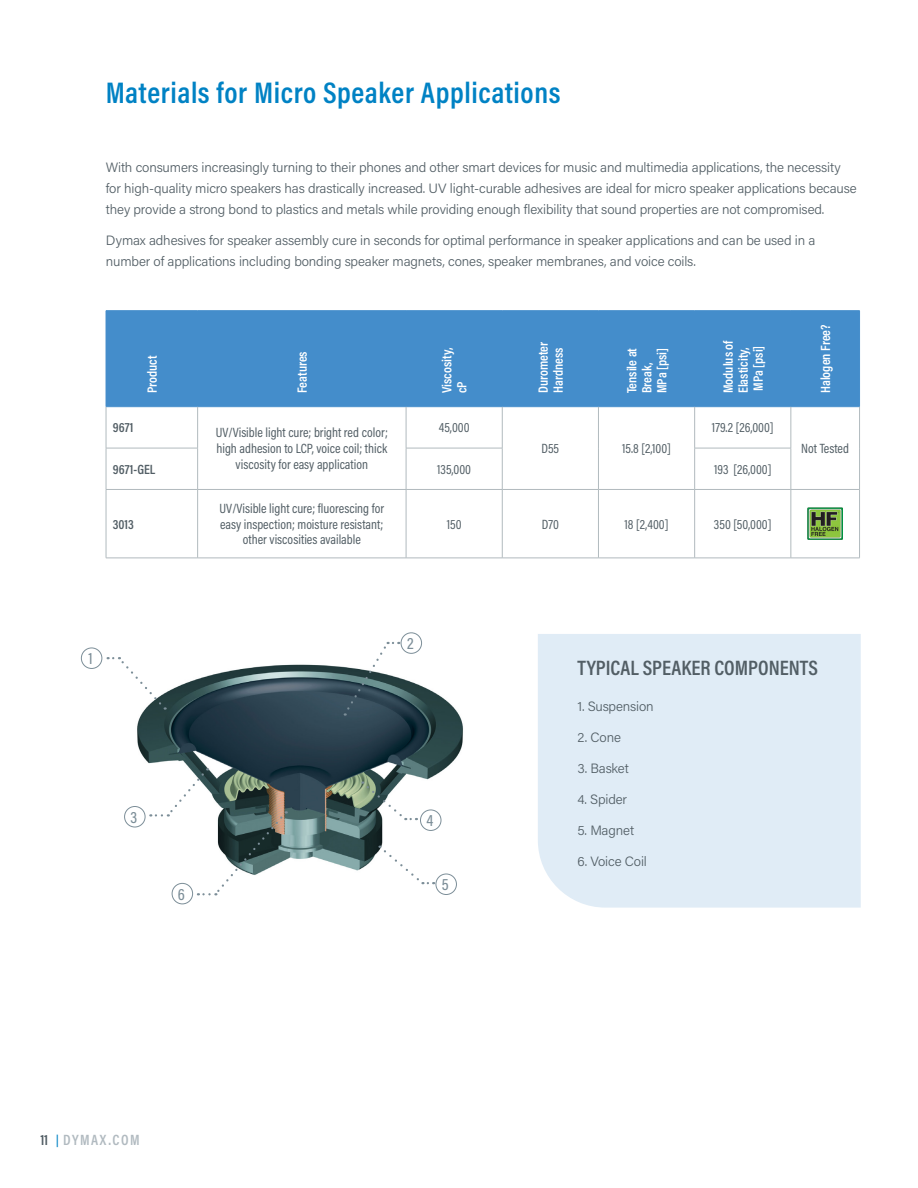
<style>
.page{position:relative;width:918px;height:1188px;background:#fff}
.page>*{position:absolute;margin:0;border:0;box-sizing:border-box;transform-origin:0 0}
.t1{font:600 30px "Acumin Pro Cond";letter-spacing:.02em;color:#0082c4}
.t2{font:600 21px "Acumin Pro Cond";color:#525e65}
.t3{font:500 16.5px "Acumin Pro Cond";color:#7c8e98}
.t4{font:600 15px "Acumin Pro Cond";letter-spacing:.1em;color:#b1bac0}
.t5{font:300 13.5px/21px "Acumin Pro";letter-spacing:-.01em;color:#525e65}
.t6{font:13.5px/15.8px "Acumin Pro Cond";color:#525e65;text-align:center}
.t7{font:600 13.5px/15px "Acumin Pro Cond";color:#fff}
.t8{font:600 13.5px "Acumin Pro Cond";color:#525e65}
.s1{color:#525e65}
.s2{font-size:12px;color:#0082c4}
</style>
<div class="page">
<div style="left:107px;top:311px;width:752px;height:95px;background:#448dcb"></div>
<svg style="left:107px;top:407px;width:752px;height:151px"></svg>
<hr style="left:106px;top:448px;width:92px;height:1px;background:#b1babe">
<hr style="left:106px;top:489px;width:92px;height:1px;background:#b1babe">
<hr style="left:198px;top:489px;width:208px;height:1px;background:#b1babe">
<hr style="left:406px;top:448px;width:96px;height:1px;background:#b1babe">
<hr style="left:406px;top:489px;width:96px;height:1px;background:#b1babe">
<hr style="left:694px;top:448px;width:97px;height:1px;background:#b1babe">
<hr style="left:502px;top:489px;width:96px;height:1px;background:#b1babe">
<hr style="left:598px;top:489px;width:97px;height:1px;background:#b1babe">
<hr style="left:695px;top:489px;width:96px;height:1px;background:#b1babe">
<hr style="left:791px;top:489px;width:69px;height:1px;background:#b1babe">
<hr style="left:106px;top:310px;width:92px;height:1px;background:#448dcb">
<hr style="left:106px;top:311px;width:1px;height:95px;background:#448dcb">
<hr style="left:198px;top:310px;width:208px;height:1px;background:#448dcb">
<hr style="left:197px;top:311px;width:1px;height:95px;background:#448dcb">
<hr style="left:406px;top:310px;width:96px;height:1px;background:#448dcb">
<hr style="left:406px;top:311px;width:1px;height:95px;background:#448dcb">
<hr style="left:502px;top:310px;width:96px;height:1px;background:#448dcb">
<hr style="left:502px;top:311px;width:1px;height:95px;background:#448dcb">
<hr style="left:598px;top:310px;width:97px;height:1px;background:#448dcb">
<hr style="left:598px;top:311px;width:1px;height:95px;background:#448dcb">
<hr style="left:695px;top:310px;width:96px;height:1px;background:#448dcb">
<hr style="left:694px;top:311px;width:1px;height:95px;background:#448dcb">
<hr style="left:791px;top:310px;width:69px;height:1px;background:#448dcb">
<hr style="left:791px;top:311px;width:1px;height:95px;background:#448dcb">
<hr style="left:859px;top:311px;width:1px;height:95px;background:#448dcb">
<hr style="left:106px;top:406px;width:92px;height:1px;background:#448dcb">
<hr style="left:198px;top:406px;width:208px;height:1px;background:#448dcb">
<hr style="left:406px;top:406px;width:96px;height:1px;background:#448dcb">
<hr style="left:502px;top:406px;width:96px;height:1px;background:#448dcb">
<hr style="left:598px;top:406px;width:97px;height:1px;background:#448dcb">
<hr style="left:695px;top:406px;width:96px;height:1px;background:#448dcb">
<hr style="left:791px;top:406px;width:69px;height:1px;background:#448dcb">
<hr style="left:106px;top:407px;width:1px;height:41px;background:#b1babe">
<hr style="left:197px;top:407px;width:1px;height:41px;background:#b1babe">
<hr style="left:406px;top:407px;width:1px;height:41px;background:#b1babe">
<hr style="left:502px;top:407px;width:1px;height:41px;background:#b1babe">
<hr style="left:598px;top:407px;width:1px;height:41px;background:#b1babe">
<hr style="left:598px;top:448px;width:1px;height:41px;background:#b1babe">
<hr style="left:694px;top:407px;width:1px;height:41px;background:#b1babe">
<hr style="left:791px;top:407px;width:1px;height:41px;background:#b1babe">
<hr style="left:859px;top:407px;width:1px;height:41px;background:#b1babe">
<hr style="left:859px;top:448px;width:1px;height:41px;background:#b1babe">
<hr style="left:106px;top:448px;width:1px;height:41px;background:#b1babe">
<hr style="left:197px;top:448px;width:1px;height:41px;background:#b1babe">
<hr style="left:406px;top:448px;width:1px;height:41px;background:#b1babe">
<hr style="left:502px;top:448px;width:1px;height:41px;background:#b1babe">
<hr style="left:694px;top:448px;width:1px;height:41px;background:#b1babe">
<hr style="left:791px;top:448px;width:1px;height:41px;background:#b1babe">
<hr style="left:106px;top:490px;width:1px;height:68px;background:#b1babe">
<hr style="left:197px;top:490px;width:1px;height:68px;background:#b1babe">
<hr style="left:406px;top:490px;width:1px;height:68px;background:#b1babe">
<hr style="left:502px;top:490px;width:1px;height:68px;background:#b1babe">
<hr style="left:598px;top:490px;width:1px;height:68px;background:#b1babe">
<hr style="left:694px;top:490px;width:1px;height:68px;background:#b1babe">
<hr style="left:791px;top:490px;width:1px;height:68px;background:#b1babe">
<hr style="left:859px;top:490px;width:1px;height:68px;background:#b1babe">
<hr style="left:106px;top:558px;width:92px;height:1px;background:#b1babe">
<hr style="left:198px;top:558px;width:208px;height:1px;background:#b1babe">
<hr style="left:406px;top:558px;width:96px;height:1px;background:#b1babe">
<hr style="left:502px;top:558px;width:96px;height:1px;background:#b1babe">
<hr style="left:598px;top:558px;width:97px;height:1px;background:#b1babe">
<hr style="left:695px;top:558px;width:96px;height:1px;background:#b1babe">
<hr style="left:791px;top:558px;width:69px;height:1px;background:#b1babe">
<img style="left:808px;top:508px;width:35px;height:32px">
<img style="left:124px;top:651px;width:339px;height:241px">
<div style="left:538px;top:634px;width:323px;height:274px;background:#e0ecf6"></div>
<svg style="left:150px;top:768px;width:137px;height:127px"></svg>
<svg style="left:108px;top:657px;width:58px;height:53px"></svg>
<svg style="left:345px;top:642px;width:54px;height:74px"></svg>
<svg style="left:380px;top:846px;width:54px;height:38px"></svg>
<svg style="left:362px;top:781px;width:55px;height:39px"></svg>
<div style="left:81px;top:648px;width:21px;height:21px;border:1px solid #7c8e98;border-radius:50%"></div>
<div style="left:401px;top:632px;width:21px;height:22px;border:1px solid #7c8e98;border-radius:50%"></div>
<div style="left:124px;top:806px;width:21px;height:21px;border:1px solid #7c8e98;border-radius:50%"></div>
<div style="left:172px;top:883px;width:21px;height:21px;border:1px solid #7c8e98;border-radius:50%"></div>
<div style="left:436px;top:874px;width:21px;height:21px;border:1px solid #7c8e98;border-radius:50%"></div>
<div style="left:420px;top:810px;width:21px;height:21px;border:1px solid #7c8e98;border-radius:50%"></div>
<h1 class="t1" style="left:106px;top:73px;width:456px">Materials for Micro Speaker Applications</h1>
<p class="t5" style="left:106px;top:156px;width:752px">With consumers increasingly turning to their phones and other smart devices for music and multimedia applications, the necessity for high-quality micro speakers has drastically increased. UV light-curable adhesives are ideal for micro speaker applications because they provide a strong bond to plastics and metals while providing enough flexibility that sound properties are not compromised.</p>
<p class="t5" style="left:106px;top:229px;width:711px">Dymax adhesives for speaker assembly cure in seconds for optimal performance in speaker applications and can be used in a number of applications including bonding speaker magnets, cones, speaker membranes, and voice coils.</p>
<p class="t7" style="left:144px;top:393px;width:39px;rotate:-90deg">Product</p>
<p class="t7" style="left:294px;top:393px;width:43px;rotate:-90deg">Features</p>
<p class="t7" style="left:439px;top:393px;width:47px;rotate:-90deg">Viscosity, cP</p>
<p class="t7" style="left:535px;top:393px;width:53px;rotate:-90deg">Durometer<br>Hardness</p>
<p class="t7" style="left:624px;top:393px;width:47px;rotate:-90deg">Tensile at<br>Break,<br>MPa [psi]</p>
<p class="t7" style="left:720px;top:393px;width:54px;rotate:-90deg">Modulus of<br>Elasticity,<br>MPa [psi]</p>
<p class="t6" style="left:712px;top:420px;width:63px">179.2 [26,000]</p>
<p class="t8" style="left:113px;top:419px;width:22px">9671</p>
<p class="t6" style="left:216px;top:424px;width:174px">UV/Visible light cure; bright red color; high adhesion to LCP, voice coil; thick viscosity for easy application</p>
<p class="t6" style="left:439px;top:420px;width:32px">45,000</p>
<p class="t6" style="left:541px;top:440px;width:19px">D55</p>
<p class="t6" style="left:622px;top:440px;width:50px">15.8 [2,100]</p>
<p class="t8" style="left:113px;top:460px;width:44px">9671-GEL</p>
<p class="t6" style="left:437px;top:461px;width:35px">135,000</p>
<p class="t6" style="left:714px;top:461px;width:59px">193 [26,000]</p>
<p class="t8" style="left:113px;top:515px;width:23px">3013</p>
<p class="t6" style="left:220px;top:500px;width:166px">UV/Visible light cure; fluorescing for easy inspection; moisture resistant; other viscosities available</p>
<p class="t6" style="left:447px;top:516px;width:16px">150</p>
<p class="t6" style="left:542px;top:516px;width:19px">D70</p>
<p class="t6" style="left:625px;top:516px;width:45px">18 [2,400]</p>
<p class="t6" style="left:714px;top:516px;width:59px">350 [50,000]</p>
<p class="t7" style="left:818px;top:393px;width:70px;rotate:-90deg">Halogen Free?</p>
<p class="t6" style="left:801px;top:440px;width:49px">Not Tested</p>
<p class="t3" style="left:89px;top:648px;width:6px">1</p>
<p class="t3" style="left:131px;top:806px;width:8px">3</p>
<p class="t3" style="left:178px;top:883px;width:9px">6</p>
<p class="t3" style="left:407px;top:633px;width:8px">2</p>
<p class="t3" style="left:426px;top:810px;width:8px">4</p>
<p class="t3" style="left:442px;top:874px;width:8px">5</p>
<h2 class="t2" style="left:578px;top:654px;width:242px">TYPICAL SPEAKER COMPONENTS</h2>
<p class="t5" style="left:578px;top:695px;width:78px">1. Suspension</p>
<p class="t5" style="left:578px;top:726px;width:45px">2. Cone</p>
<p class="t5" style="left:578px;top:757px;width:53px">3. Basket</p>
<p class="t5" style="left:578px;top:788px;width:51px">4. Spider</p>
<p class="t5" style="left:578px;top:819px;width:58px">5. Magnet</p>
<p class="t5" style="left:578px;top:850px;width:71px">6. Voice Coil</p>
<p class="t4" style="left:40px;top:1130px;width:101px"><span class="s1">11</span> <span class="s2">|</span> DYMAX.COM</p>
</div>
